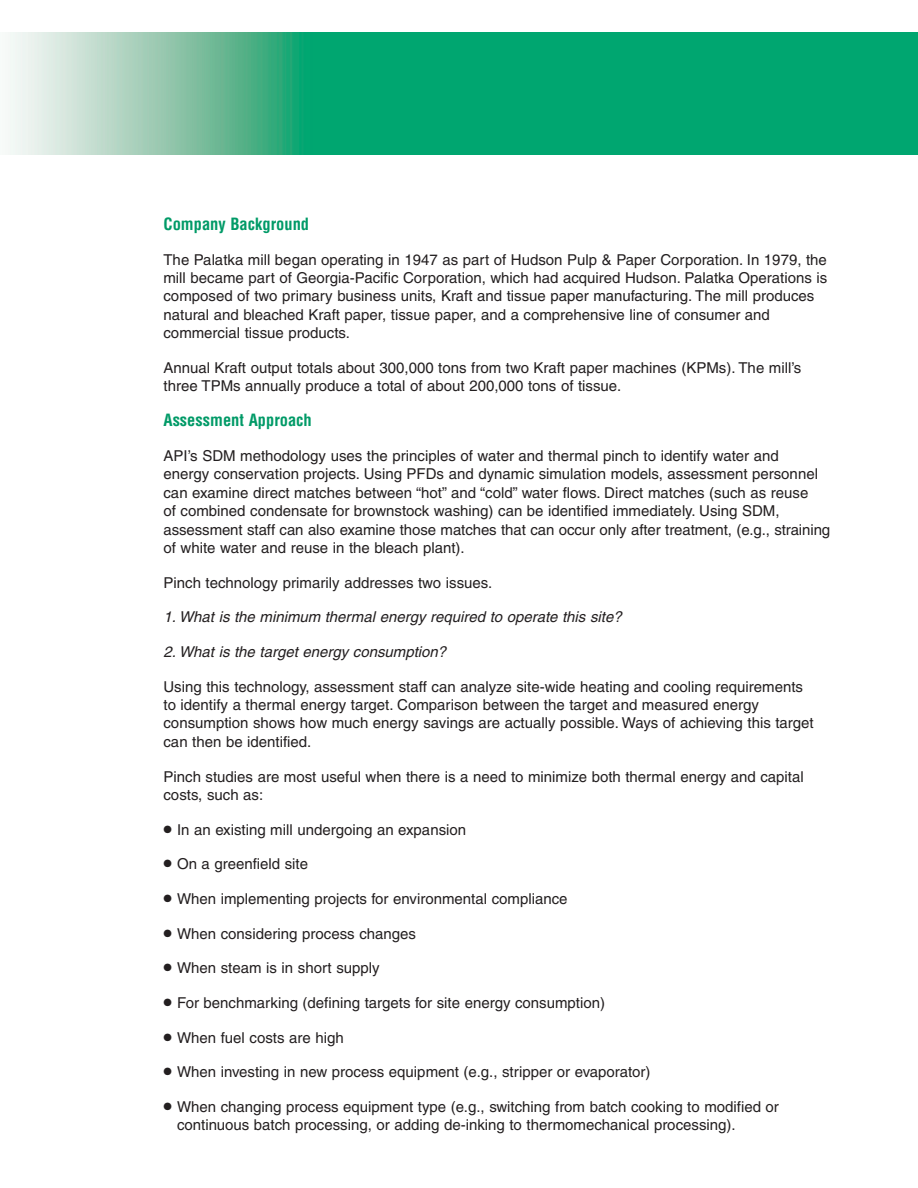
<style>
.page{position:relative;width:918px;height:1188px;background:#fff}
.page>*{position:absolute;margin:0;border:0;box-sizing:border-box;transform-origin:0 0}
.t1{font:700 condensed 16.5px "Helvetica";color:#009a67}
.t2{font:15px/18.5px "Helvetica";color:#231f20}
.t3{font:italic 15px "Helvetica";color:#231f20}
.s1{font-size:24px}
</style>
<div class="page">
<img style="left:10px;top:33px;width:908px;height:122px">
<p class="t1" style="left:164px;top:218px;width:147px">Company Background</p>
<p class="t2" style="left:164px;top:251px;width:665px">The Palatka mill began operating in 1947 as part of Hudson Pulp &amp; Paper Corporation. In 1979, the mill became part of Georgia-Pacific Corporation, which had acquired Hudson. Palatka Operations is composed of two primary business units, Kraft and tissue paper manufacturing. The mill produces natural and bleached Kraft paper, tissue paper, and a comprehensive line of consumer and commercial tissue products.</p>
<p class="t2" style="left:164px;top:360px;width:639px">Annual Kraft output totals about 300,000 tons from two Kraft paper machines (KPMs). The mill’s three TPMs annually produce a total of about 200,000 tons of tissue.</p>
<p class="t1" style="left:164px;top:414px;width:150px">Assessment Approach</p>
<p class="t2" style="left:164px;top:448px;width:668px">API’s SDM methodology uses the principles of water and thermal pinch to identify water and<br>energy conservation projects. Using PFDs and dynamic simulation models, assessment personnel can examine direct matches between “hot” and “cold” water flows. Direct matches (such as reuse<br>of combined condensate for brownstock washing) can be identified immediately. Using SDM, assessment staff can also examine those matches that can occur only after treatment, (e.g., straining of white water and reuse in the bleach plant).</p>
<p class="t2" style="left:164px;top:575px;width:330px">Pinch technology primarily addresses two issues.</p>
<p class="t3" style="left:164px;top:612px;width:460px">1. What is the minimum thermal energy required to operate this site?</p>
<p class="t3" style="left:164px;top:646px;width:284px">2. What is the target energy consumption?</p>
<p class="t2" style="left:164px;top:679px;width:652px">Using this technology, assessment staff can analyze site-wide heating and cooling requirements to identify a thermal energy target. Comparison between the target and measured energy consumption shows how much energy savings are actually possible. Ways of achieving this target can then be identified.</p>
<p class="t2" style="left:164px;top:769px;width:642px">Pinch studies are most useful when there is a need to minimize both thermal energy and capital costs, such as:</p>
<p class="t2" style="left:164px;top:822px;width:304px"><span class="s1">•</span> In an existing mill undergoing an expansion</p>
<p class="t2" style="left:164px;top:856px;width:146px"><span class="s1">•</span> On a greenfield site</p>
<p class="t2" style="left:164px;top:891px;width:406px"><span class="s1">•</span> When implementing projects for environmental compliance</p>
<p class="t2" style="left:164px;top:926px;width:254px"><span class="s1">•</span> When considering process changes</p>
<p class="t2" style="left:164px;top:960px;width:218px"><span class="s1">•</span> When steam is in short supply</p>
<p class="t2" style="left:164px;top:995px;width:443px"><span class="s1">•</span> For benchmarking (defining targets for site energy consumption)</p>
<p class="t2" style="left:164px;top:1030px;width:182px"><span class="s1">•</span> When fuel costs are high</p>
<p class="t2" style="left:164px;top:1064px;width:489px"><span class="s1">•</span> When investing in new process equipment (e.g., stripper or evaporator)</p>
<p class="t2" style="left:177px;top:1099px;width:603px;text-indent:-14px"><span class="s1">•</span> When changing process equipment type (e.g., switching from batch cooking to modified or continuous batch processing, or adding de-inking to thermomechanical processing).</p>
</div>
